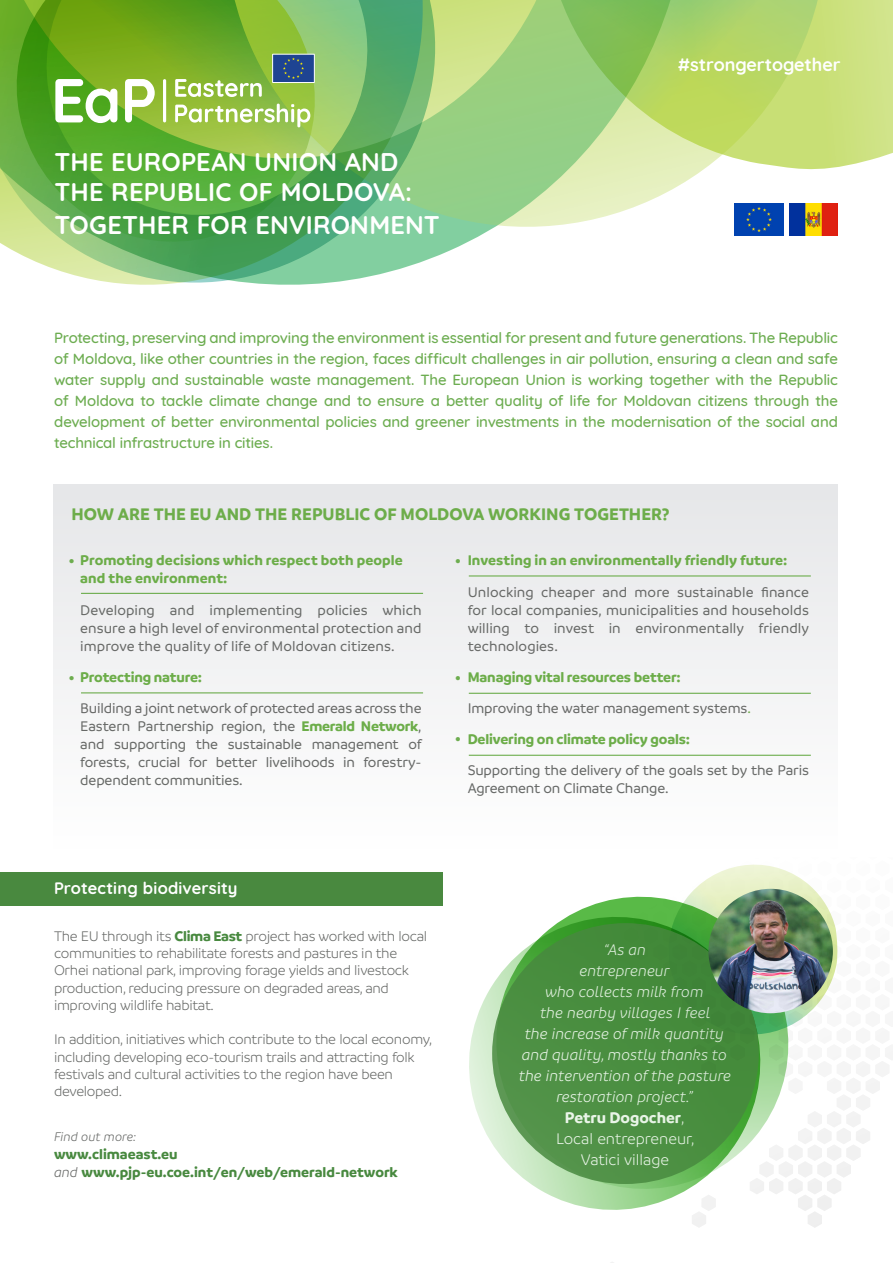
<style>
.page{position:relative;width:893px;height:1263px;background:#fff}
.page>*{position:absolute;margin:0;border:0;box-sizing:border-box;transform-origin:0 0}
.t1{font:700 25.5px/31.7px "Quicksand";letter-spacing:.01em;color:#fff}
.t2{font:700 18px "Branding";letter-spacing:.005em;color:#6dad4a}
.t3{font:700 18px "Quicksand";color:#fff}
.t4{font:700 18px "Branding";color:#6dad4f}
.t5{font:italic 300 16.5px/21px "Branding";color:#fff;text-align:center}
.t6{font:700 16.5px "Quicksand";letter-spacing:.01em;color:#fff}
.t7{font:500 15px/18px "Branding";letter-spacing:-.005em;color:#676967;text-align:justify}
.t8{font:500 15px/21px "Quicksand";letter-spacing:-.01em;color:#6dad51;text-align:justify}
.t9{font:300 15px/17.2px "Branding";letter-spacing:-.02em;color:#676967}
.t10{font:700 15px/18px "Branding";color:#6cad49}
.t11{font:700 15px "Branding";color:#48893f}
.t12{font:italic 300 13.5px "Branding";color:#676967}
.s1{font-weight:700;color:#6cad49}
.s2{color:#6cad49}
.s3{font-weight:700;color:#48893f}
.s4{font-weight:300;font-style:italic;color:#676967}
.s5{font-weight:700;font-style:normal}
.s6{font-style:normal}
</style>
<div class="page">
<svg style="left:469px;top:899px;width:145px;height:311px"></svg>
<div style="left:0;top:872px;width:442px;height:34px;background:#49893f"></div>
<div style="left:492px;top:923px;width:267px;height:261px;background:#4d9043;border-radius:50%"></div>
<svg style="left:470px;top:899px;width:14px;height:11px"></svg>
<svg style="left:614px;top:864px;width:279px;height:364px"></svg>
<div style="left:868px;top:0;width:25px;height:161px;background:#d0e489"></div>
<svg style="left:467px;top:0;width:401px;height:243px"></svg>
<svg style="left:0;top:0;width:467px;height:285px;background:#77b95d"></svg>
<svg style="left:175px;top:104px;width:135px;height:23px"></svg>
<svg style="left:175px;top:79px;width:87px;height:18px"></svg>
<svg style="left:55px;top:79px;width:100px;height:44px"></svg>
<hr style="left:163px;top:79px;width:3px;height:43px;background:#fff;border-radius:2px">
<div style="left:273px;top:54px;width:41px;height:29px;background:#1e4492"></div>
<div style="left:272px;top:54px;width:43px;height:29px;border:1px solid #fff"></div>
<svg style="left:283px;top:58px;width:21px;height:21px"></svg>
<div style="left:53px;top:484px;width:785px;height:364px;background:#f2f2f3"></div>
<hr style="left:81px;top:593px;width:342px;height:1px;background:#6dad4d">
<hr style="left:469px;top:575px;width:342px;height:1px;background:#6dad4d">
<hr style="left:469px;top:693px;width:342px;height:1px;background:#6dad4d">
<hr style="left:469px;top:755px;width:342px;height:1px;background:#6dad4d">
<hr style="left:81px;top:692px;width:342px;height:1px;background:#6dad4d">
<p class="t1" style="left:55px;top:144px;width:387px">THE EUROPEAN UNION AND<br>THE REPUBLIC OF MOLDOVA:<br>TOGETHER FOR ENVIRONMENT</p>
<p class="t3" style="left:678px;top:50px;width:164px">#strongertogether</p>
<p class="t8" style="left:54px;top:325px;width:785px">Protecting, preserving and improving the environment is essential for present and future generations. The Republic of Moldova, like other countries in the region, faces difficult challenges in air pollution, ensuring a clean and safe water supply and sustainable waste management. The European Union is working together with the Republic of Moldova to tackle climate change and to ensure a better quality of life for Moldovan citizens through the development of better environmental policies and greener investments in the modernisation of the social and technical infrastructure in cities.</p>
<p class="t2" style="left:71px;top:504px;width:600px">HOW ARE THE EU AND THE REPUBLIC OF MOLDOVA WORKING TOGETHER?</p>
<p class="t10" style="left:80px;top:551px;width:324px">Promoting decisions which respect both people and the environment:</p>
<p class="t7" style="left:80px;top:601px;width:343px">Developing and implementing policies which ensure a high level of environmental protection and improve the quality of life of Moldovan citizens.</p>
<p class="t10" style="left:80px;top:668px;width:123px">Protecting nature:</p>
<p class="t7" style="left:80px;top:699px;width:343px">Building a joint network of protected areas across the Eastern Partnership region, the <span class="s1">Emerald Network</span>, and supporting the sustainable management of forests, crucial for better livelihoods in forestry&shy;dependent communities.</p>
<p class="t10" style="left:468px;top:551px;width:321px">Investing in an environmentally friendly future:</p>
<p class="t7" style="left:468px;top:583px;width:343px">Unlocking cheaper and more sustainable finance for local companies, municipalities and households willing to invest in environmentally friendly technologies.</p>
<p class="t10" style="left:468px;top:668px;width:215px">Managing vital resources better:</p>
<p class="t7" style="left:468px;top:699px;width:285px">Improving the water management systems<span class="s2">.</span></p>
<p class="t10" style="left:468px;top:730px;width:224px">Delivering on climate policy goals:</p>
<p class="t7" style="left:468px;top:761px;width:343px">Supporting the delivery of the goals set by the Paris<br>Agreement on Climate Change.</p>
<p class="t4" style="left:69px;top:550px;width:8px">•</p>
<p class="t4" style="left:455px;top:550px;width:8px">•</p>
<p class="t4" style="left:69px;top:667px;width:8px">•</p>
<p class="t4" style="left:455px;top:667px;width:8px">•</p>
<p class="t4" style="left:455px;top:727px;width:8px">•</p>
<p class="t6" style="left:54px;top:875px;width:185px">Protecting biodiversity</p>
<p class="t9" style="left:54px;top:928px;width:375px">The EU through its <span class="s3">Clima East</span> project has worked with local communities to rehabilitate forests and pastures in the Orhei national park, improving forage yields and livestock production, reducing pressure on degraded areas, and improving wildlife habitat.</p>
<p class="t9" style="left:54px;top:1031px;width:380px">In addition, initiatives which contribute to the local economy, including developing eco-tourism trails and attracting folk festivals and cultural activities to the region have been developed.</p>
<p class="t12" style="left:54px;top:1130px;width:84px">Find out more:</p>
<p class="t11" style="left:54px;top:1146px;width:125px">www.climaeast.eu</p>
<p class="t11" style="left:54px;top:1164px;width:345px"><span class="s4">and</span> www.pjp-eu.coe.int/en/web/emerald-network</p>
<p class="t5" style="left:519px;top:939px;width:214px">“As an<br>entrepreneur<br>who collects milk from<br>the nearby villages I feel<br>the increase of milk quantity and quality, mostly thanks to the intervention of the pasture restoration project.”<br><span class="s5">Petru Dogocher</span><span class="s6">,<br>Local entrepreneur,<br>Vatici village</span></p>
</div>
